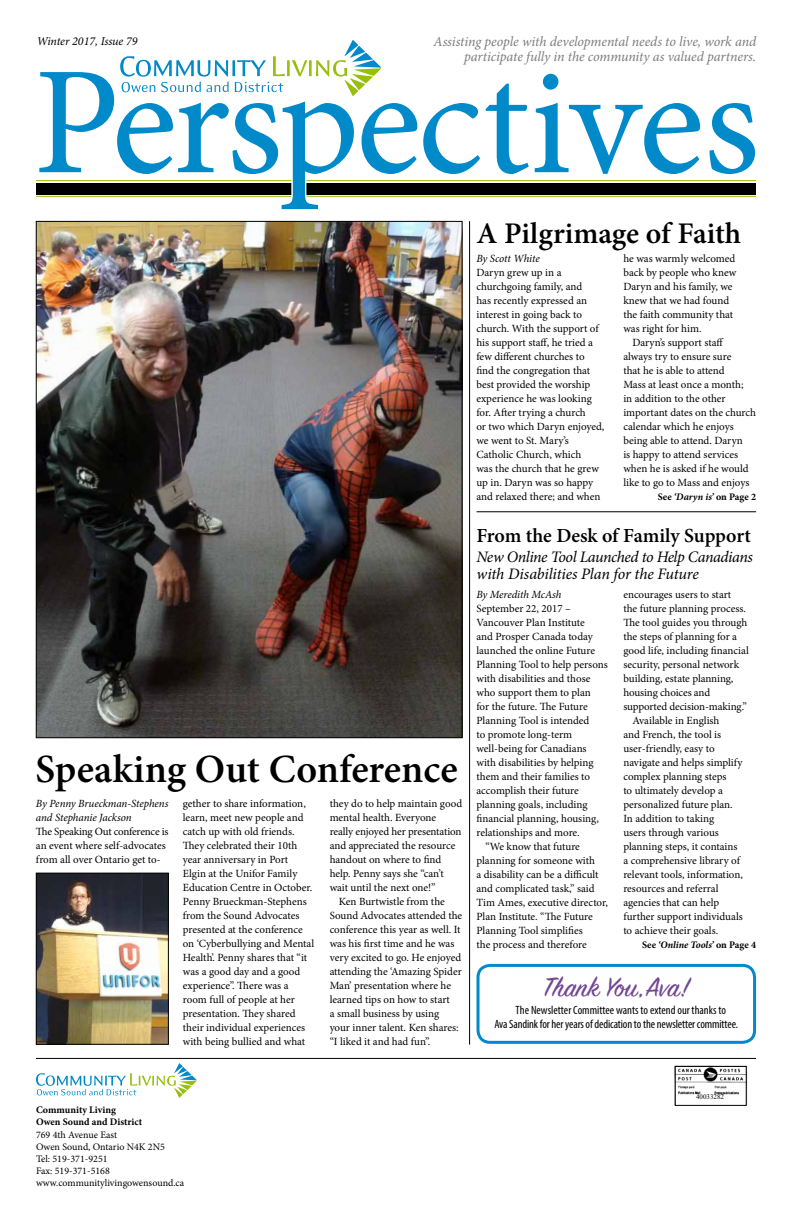
<style>
.page{position:relative;width:792px;height:1224px;background:#fff}
.page>*{position:absolute;margin:0;border:0;box-sizing:border-box;transform-origin:0 0}
.t1{font:154px "Minion Pro";letter-spacing:-.025em;color:#008ac9}
.t2{font:600 40px "Minion Pro";color:#000}
.t3{font:600 30px "Minion Pro";color:#000}
.t4{font:30px "Sign Painter House Script";color:#734692}
.t5{font:600 20px "Minion Pro";letter-spacing:-.005em;color:#000}
.t6{font:italic 16px/17px "Minion Pro";letter-spacing:-.02em;color:#000}
.t7{font:italic 14px/15px "Minion Pro";letter-spacing:-.01em;color:#7b7c7e;text-align:right}
.t8{font:condensed 12px/14px "Myriad Pro";letter-spacing:-.01em;color:#000}
.t9{font:italic 12px "Minion Pro";letter-spacing:-.01em;color:#000}
.t10{font:11px/14px "Minion Pro";letter-spacing:-.005em;color:#000}
.t11{font:italic 11px/14px "Minion Pro";letter-spacing:-.01em;color:#000}
.t12{font:10px/12px "Minion Pro";color:#000}
.t13{font:700 10px/12px "Minion Pro";color:#000}
.t14{font:italic 700 10px "Minion Pro";letter-spacing:-.005em;color:#000}
.t15{font:7px "Times New Roman";color:#000}
.s1{font-style:italic}
.s2{font-style:normal}
</style>
<div class="page">
<img style="left:674px;top:1065px;width:74px;height:39px">
<div style="left:675px;top:1066px;width:72px;height:40px;border:1px solid #000"></div>
<hr style="left:477px;top:512px;width:279px;height:1px;background:#000">
<hr style="left:469px;top:221px;width:1px;height:824px;background:#000">
<hr style="left:36px;top:1058px;width:720px;height:1px;background:#000">
<svg style="left:36px;top:1063px;width:161px;height:35px"></svg>
<svg style="left:36px;top:40px;width:721px;height:157px"></svg>
<img style="left:38px;top:223px;width:422px;height:513px">
<img style="left:38px;top:875px;width:129px;height:168px">
<div style="left:36px;top:873px;width:133px;height:172px;border:1px solid #000"></div>
<div style="left:477px;top:964px;width:279px;height:80px;border:3px solid #008ac9;border-radius:12px"></div>
<p class="t9" style="left:37px;top:33px;width:102px">Winter 2017, Issue 79</p>
<p class="t7" style="left:434px;top:34px;width:324px">Assisting people with developmental needs to live, work and participate fully in the community as valued partners.</p>
<h1 class="t1" style="left:33px;top:20px;width:728px">Perspectives</h1>
<h2 class="t2" style="left:35px;top:742px;width:424px">Speaking Out Conference</h2>
<p class="t10" style="left:183px;top:796px;width:133px">gether to share information, learn, meet new people and catch up with old friends.<br>They celebrated their 10th year anniversary in Port<br>Elgin at the Unifor Family<br>Education Centre in October.<br>Penny Brueckman-Stephens from the Sound Advocates presented at the conference on ‘Cyberbullying and Mental<br>Health’. Penny shares that “it was a good day and a good experience”. There was a room full of people at her presentation. They shared their individual experiences with being bullied and what</p>
<p class="t10" style="left:330px;top:796px;width:134px">they do to help maintain good</p>
<p class="t11" style="left:36px;top:796px;width:134px">By Penny Brueckman-Stephens and Stephanie Jackson</p>
<p class="t10" style="left:36px;top:824px;width:134px">The Speaking Out conference is an event where self-advocates from all over Ontario get to-</p>
<p class="t10" style="left:330px;top:810px;width:108px">mental health. Everyone</p>
<p class="t10" style="left:330px;top:824px;width:133px">really enjoyed her presentation</p>
<p class="t10" style="left:330px;top:838px;width:127px">and appreciated the resource</p>
<p class="t10" style="left:330px;top:852px;width:113px">handout on where to find</p>
<p class="t10" style="left:330px;top:866px;width:116px">help. Penny says she “can’t</p>
<p class="t10" style="left:330px;top:880px;width:107px">wait until the next one!”</p>
<p class="t10" style="left:339px;top:894px;width:108px">Ken Burtwistle from the</p>
<p class="t10" style="left:330px;top:908px;width:134px">Sound Advocates attended the</p>
<p class="t10" style="left:330px;top:922px;width:132px">conference this year as well. It</p>
<p class="t10" style="left:330px;top:936px;width:126px">was his first time and he was</p>
<p class="t10" style="left:330px;top:950px;width:133px">very excited to go. He enjoyed</p>
<p class="t10" style="left:330px;top:964px;width:134px">attending the ‘Amazing Spider</p>
<p class="t10" style="left:330px;top:978px;width:123px">Man’ presentation where he</p>
<p class="t10" style="left:330px;top:992px;width:122px">learned tips on how to start</p>
<p class="t10" style="left:330px;top:1006px;width:111px">a small business by using</p>
<p class="t10" style="left:330px;top:1020px;width:131px">your inner talent. Ken shares:</p>
<p class="t10" style="left:330px;top:1034px;width:102px">“I liked it and had fun”.</p>
<h3 class="t3" style="left:477px;top:213px;width:266px">A Pilgrimage of Faith</h3>
<p class="t10" style="left:623px;top:252px;width:115px">he was warmly welcomed back by people who knew<br>Daryn and his family, we knew that we had found the faith community that was right for him.</p>
<p class="t10" style="left:623px;top:336px;width:134px;text-indent:9px">Daryn’s support staff<br>always try to ensure sure<br>that he is able to attend<br>Mass at least once a month;<br>in addition to the other important dates on the church calendar which he enjoys being able to attend. Daryn<br>is happy to attend services when he is asked if he would like to go to Mass and enjoys</p>
<p class="t11" style="left:476px;top:252px;width:65px">By Scott White</p>
<p class="t10" style="left:476px;top:266px;width:129px">Daryn grew up in a churchgoing family, and<br>has recently expressed an interest in going back to church. With the support of his support staff, he tried a few different churches to find the congregation that best provided the worship experience he was looking for. After trying a church<br>or two which Daryn enjoyed, we went to St. Mary’s<br>Catholic Church, which<br>was the church that he grew up in. Daryn was so happy and relaxed there; and when</p>
<p class="t13" style="left:658px;top:491px;width:100px">See <span class="s1">‘Daryn is’</span> on Page 2</p>
<h3 class="t5" style="left:476px;top:522px;width:276px">From the Desk of Family Support</h3>
<h3 class="t6" style="left:476px;top:548px;width:278px">New Online Tool Launched to Help Canadians with Disabilities Plan for the Future</h3>
<p class="t10" style="left:623px;top:588px;width:109px">encourages users to start</p>
<p class="t10" style="left:623px;top:602px;width:124px">the future planning process.</p>
<p class="t10" style="left:623px;top:616px;width:126px">The tool guides you through</p>
<p class="t10" style="left:623px;top:630px;width:115px">the steps of planning for a</p>
<p class="t10" style="left:623px;top:644px;width:127px">good life, including financial</p>
<p class="t10" style="left:623px;top:658px;width:117px">security, personal network</p>
<p class="t10" style="left:623px;top:672px;width:112px">building, estate planning,</p>
<p class="t10" style="left:623px;top:686px;width:88px">housing choices and</p>
<p class="t10" style="left:623px;top:700px;width:125px">supported decision-making.”</p>
<p class="t10" style="left:632px;top:714px;width:89px">Available in English</p>
<p class="t10" style="left:623px;top:728px;width:99px">and French, the tool is</p>
<p class="t10" style="left:623px;top:742px;width:93px">user-friendly, easy to</p>
<p class="t10" style="left:623px;top:756px;width:121px">navigate and helps simplify</p>
<p class="t10" style="left:623px;top:770px;width:105px">complex planning steps</p>
<p class="t10" style="left:623px;top:784px;width:101px">to ultimately develop a</p>
<p class="t10" style="left:623px;top:798px;width:111px">personalized future plan.</p>
<p class="t10" style="left:623px;top:812px;width:92px">In addition to taking</p>
<p class="t10" style="left:623px;top:826px;width:97px">users through various</p>
<p class="t10" style="left:623px;top:840px;width:116px">planning steps, it contains</p>
<p class="t10" style="left:623px;top:854px;width:118px">a comprehensive library of</p>
<p class="t10" style="left:623px;top:868px;width:121px">relevant tools, information,</p>
<p class="t10" style="left:623px;top:882px;width:97px">resources and referral</p>
<p class="t10" style="left:623px;top:896px;width:97px">agencies that can help</p>
<p class="t10" style="left:623px;top:910px;width:121px">further support individuals</p>
<p class="t10" style="left:623px;top:924px;width:96px">to achieve their goals.</p>
<p class="t11" style="left:476px;top:588px;width:86px">By Meredith McAsh</p>
<p class="t10" style="left:476px;top:602px;width:96px">September 22, 2017 –</p>
<p class="t10" style="left:476px;top:616px;width:110px">Vancouver Plan Institute</p>
<p class="t10" style="left:476px;top:630px;width:118px">and Prosper Canada today</p>
<p class="t10" style="left:476px;top:644px;width:120px">launched the online Future</p>
<p class="t10" style="left:476px;top:658px;width:133px">Planning Tool to help persons</p>
<p class="t10" style="left:476px;top:672px;width:116px">with disabilities and those</p>
<p class="t10" style="left:476px;top:686px;width:116px">who support them to plan</p>
<p class="t10" style="left:476px;top:700px;width:113px">for the future. The Future</p>
<p class="t10" style="left:476px;top:714px;width:114px">Planning Tool is intended</p>
<p class="t10" style="left:476px;top:728px;width:97px">to promote long-term</p>
<p class="t10" style="left:476px;top:742px;width:112px">well-being for Canadians</p>
<p class="t10" style="left:476px;top:756px;width:119px">with disabilities by helping</p>
<p class="t10" style="left:476px;top:770px;width:115px">them and their families to</p>
<p class="t10" style="left:476px;top:784px;width:104px">accomplish their future</p>
<p class="t10" style="left:476px;top:798px;width:113px">planning goals, including</p>
<p class="t10" style="left:476px;top:812px;width:124px">financial planning, housing,</p>
<p class="t10" style="left:476px;top:826px;width:105px">relationships and more.</p>
<p class="t10" style="left:485px;top:840px;width:96px">“We know that future</p>
<p class="t10" style="left:476px;top:854px;width:120px">planning for someone with</p>
<p class="t10" style="left:476px;top:868px;width:124px">a disability can be a difficult</p>
<p class="t10" style="left:476px;top:882px;width:120px">and complicated task,” said</p>
<p class="t10" style="left:476px;top:896px;width:133px">Tim Ames, executive director,</p>
<p class="t10" style="left:476px;top:910px;width:118px">Plan Institute. “The Future</p>
<p class="t10" style="left:476px;top:924px;width:108px">Planning Tool simplifies</p>
<p class="t10" style="left:476px;top:938px;width:112px">the process and therefore</p>
<p class="t14" style="left:642px;top:938px;width:115px"><span class="s2">See</span> ‘Online Tools’ <span class="s2">on Page 4</span></p>
<h3 class="t4" style="left:543px;top:969px;width:147px">Thank You,Ava!</h3>
<p class="t8" style="left:494px;top:1003px;width:245px;text-indent:21px">The Newsletter Committee wants to extend our thanks to<br>Ava Sandink for her years of dedication to the newsletter committee.</p>
<p class="t13" style="left:36px;top:1104px;width:108px">Community Living<br>Owen Sound and District</p>
<p class="t12" style="left:36px;top:1129px;width:150px">769 4th Avenue East<br>Owen Sound, Ontario N4K 2N5<br>Tel: 519-371-9251<br>Fax: 519-371-5168 www.communitylivingowensound.ca</p>
<p class="t15" style="left:696px;top:1092px;width:29px">40033282</p>
</div>
